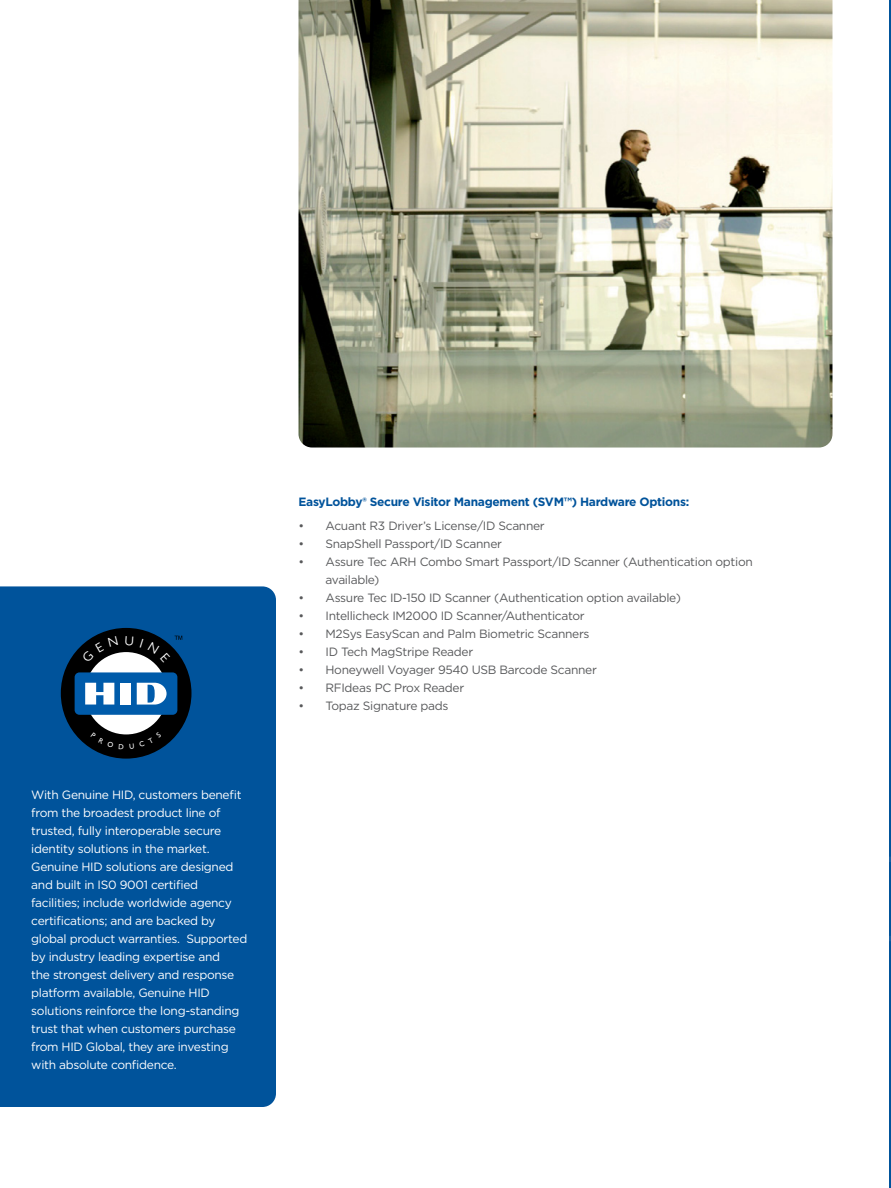
<style>
.page{position:relative;width:891px;height:1188px;background:#fff}
.page>*{position:absolute;margin:0;border:0;box-sizing:border-box;transform-origin:0 0}
.t1{font:12px/18px "Gotham";letter-spacing:-.025em;color:#fff}
.t2{font:12px/18px "Gotham";letter-spacing:-.025em;color:#58595b}
.t3{font:700 12px "Gotham";letter-spacing:-.025em;color:#00539b}
</style>
<div class="page">
<hr style="left:890px;top:0;width:1px;height:1188px;background:#00539b">
<img style="left:299px;top:0;width:533px;height:448px">
<div style="left:0;top:586px;width:276px;height:521px;background:#00539b"></div>
<svg style="left:61px;top:628px;width:130px;height:131px"></svg>
<p class="t1" style="left:31px;top:786px;width:218px">With Genuine HID, customers benefit from the broadest product line of trusted, fully interoperable secure identity solutions in the market.<br>Genuine HID solutions are designed and built in IS0 9001 certified facilities; include worldwide agency certifications; and are backed by global product warranties. Supported by industry leading expertise and<br>the strongest delivery and response platform available, Genuine HID solutions reinforce the long-standing trust that when customers purchase from HID Global, they are investing with absolute confidence.</p>
<p class="t3" style="left:298px;top:494px;width:392px">EasyLobby® Secure Visitor Management (SVM™) Hardware Options:</p>
<p class="t2" style="left:298px;top:517px;width:248px">• Acuant R3 Driver’s License/ID Scanner</p>
<p class="t2" style="left:298px;top:535px;width:205px">• SnapShell Passport/ID Scanner</p>
<p class="t2" style="left:326px;top:553px;width:429px;text-indent:-27px">• Assure Tec ARH Combo Smart Passport/ID Scanner (Authentication option available)</p>
<p class="t2" style="left:298px;top:589px;width:384px">• Assure Tec ID-150 ID Scanner (Authentication option available)</p>
<p class="t2" style="left:298px;top:607px;width:288px">• Intellicheck IM2000 ID Scanner/Authenticator</p>
<p class="t2" style="left:298px;top:625px;width:293px">• M2Sys EasyScan and Palm Biometric Scanners</p>
<p class="t2" style="left:298px;top:643px;width:176px">• ID Tech MagStripe Reader</p>
<p class="t2" style="left:298px;top:661px;width:300px">• Honeywell Voyager 9540 USB Barcode Scanner</p>
<p class="t2" style="left:298px;top:679px;width:167px">• RFIdeas PC Prox Reader</p>
<p class="t2" style="left:298px;top:697px;width:151px">• Topaz Signature pads</p>
</div>
